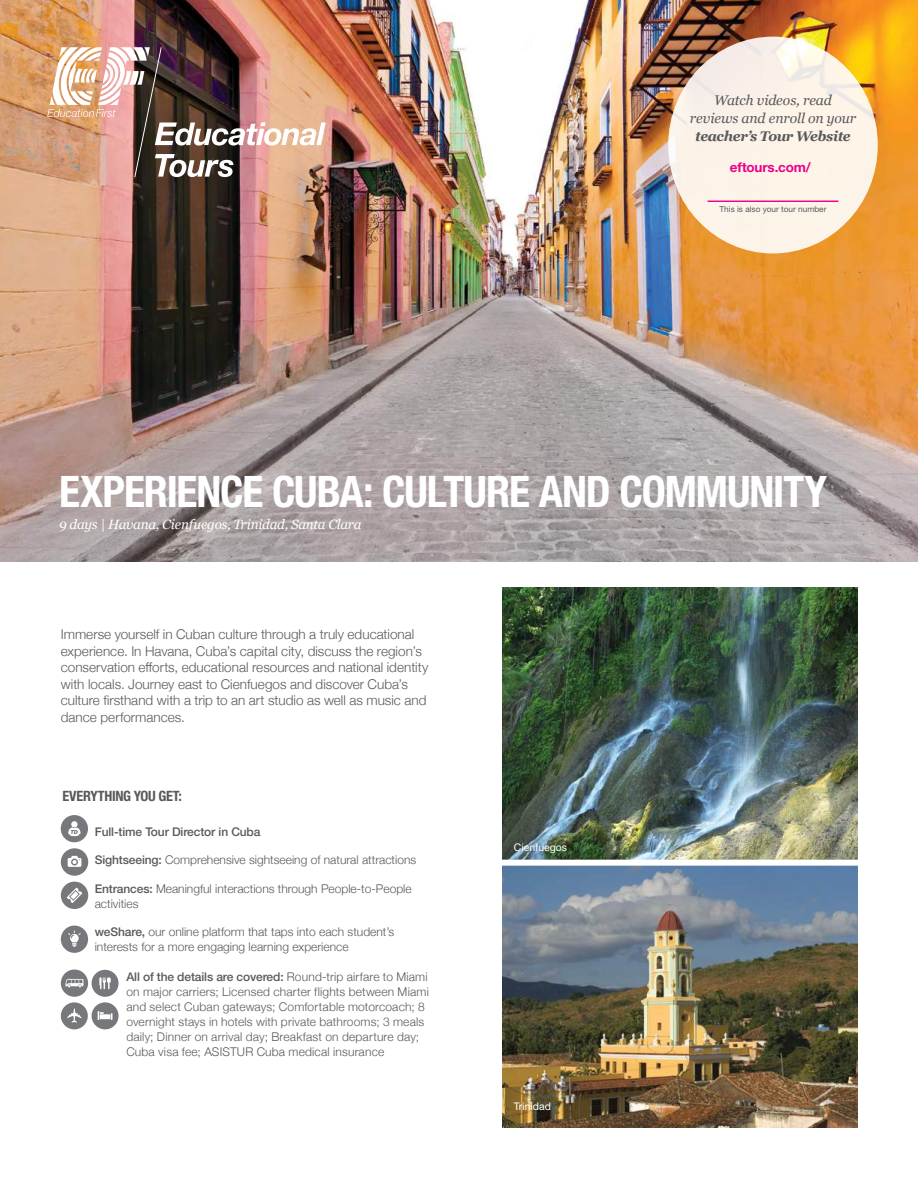
<style>
.page{position:relative;width:918px;height:1188px;background:#fff}
.page>*{position:absolute;margin:0;border:0;box-sizing:border-box;transform-origin:0 0}
.t1{font:700 condensed 43.5px "Helvetica Neue LT Std";letter-spacing:-.025em;color:#fff}
.t2{font:700 condensed 14.25px "Helvetica Neue LT Std";letter-spacing:-.02em;color:#58595b}
.t3{font:italic 13.95px/18px "Georgia";letter-spacing:-.01em;color:#58595b;text-align:center}
.t4{font:italic 700 13.95px "Georgia";letter-spacing:-.03em;color:#58595b}
.t5{font:300 13.5px/16.5px "Helvetica Neue";color:#58595b}
.t6{font:italic 13.5px "Georgia";letter-spacing:-.015em;color:#fff}
.t7{font:700 13.5px "Helvetica Neue LT Std";letter-spacing:-.015em;color:#ec008c}
.t8{font:300 12px/15px "Helvetica Neue";letter-spacing:.005em;color:#58595b}
.t9{font:500 12px "Helvetica Neue LT Std";letter-spacing:-.01em;color:#58595b}
.t10{font:10.5px "Helvetica Neue LT Std";color:#fff}
.t11{font:8.25px "Helvetica Neue LT Std";color:#58595b}
.s1{font-family:"Helvetica Neue LT Std";font-weight:500}
.s2{font-family:"Helvetica Neue";font-weight:300}
</style>
<div class="page">
<img style="left:0;top:0;width:918px;height:561px">
<img style="left:47px;top:47px;width:279px;height:131px">
<img style="left:503px;top:588px;width:355px;height:539px">
<div style="left:480px;top:860px;width:404px;height:6px;background:#fff"></div>
<svg style="left:61px;top:815px;width:27px;height:27px"></svg>
<svg style="left:61px;top:926px;width:27px;height:27px"></svg>
<svg style="left:61px;top:970px;width:58px;height:59px"></svg>
<div style="left:668px;top:37px;width:210px;height:216px;background:#fcf4e8;border-radius:50%"></div>
<hr style="left:708px;top:201px;width:130px;height:1px;background:#ec008c">
<svg style="left:61px;top:848px;width:27px;height:28px"></svg>
<svg style="left:61px;top:882px;width:27px;height:27px"></svg>
<p class="t3" style="left:690px;top:91px;width:168px">Watch videos, read reviews and enroll on your</p>
<p class="t4" style="left:695px;top:126px;width:157px">teacher’s Tour Website</p>
<p class="t7" style="left:730px;top:159px;width:82px">eftours.com/</p>
<p class="t11" style="left:720px;top:204px;width:108px">This is also your tour number</p>
<h1 class="t1" style="left:59px;top:465px;width:769px">EXPERIENCE CUBA: CULTURE AND COMMUNITY</h1>
<p class="t6" style="left:59px;top:515px;width:304px">9 days | Havana, Cienfuegos, Trinidad, Santa Clara</p>
<p class="t5" style="left:61px;top:625px;width:369px">Immerse yourself in Cuban culture through a truly educational experience. In Havana, Cuba’s capital city, discuss the region’s conservation efforts, educational resources and national identity with locals. Journey east to Cienfuegos and discover Cuba’s culture fi rsthand with a trip to an art studio as well as music and dance performances.</p>
<p class="t2" style="left:62px;top:787px;width:121px">EVERYTHING YOU GET:</p>
<p class="t9" style="left:95px;top:824px;width:167px">Full-time Tour Director in Cuba</p>
<p class="t8" style="left:95px;top:852px;width:323px"><span class="s1">Sightseeing:</span> Comprehensive sightseeing of natural attractions</p>
<p class="t8" style="left:95px;top:880px;width:318px"><span class="s1">Entrances:</span> Meaningful interactions through People-to-People activities</p>
<p class="t8" style="left:95px;top:924px;width:301px"><span class="s1">weShare,</span> our online platform that taps into each student’s interests for a more engaging learning experience</p>
<p class="t9" style="left:126px;top:970px;width:303px">All of the details are covered: <span class="s2">Round-trip airfare to Miami</span></p>
<p class="t8" style="left:126px;top:983px;width:304px">on major carriers; Licensed charter flights between Miami and select Cuban gateways; Comfortable motorcoach; 8 overnight stays in hotels with private bathrooms; 3 meals daily; Dinner on arrival day; Breakfast on departure day; Cuba visa fee; ASISTUR Cuba medical insurance</p>
<p class="t10" style="left:514px;top:841px;width:55px">Cienfuegos</p>
<p class="t10" style="left:514px;top:1100px;width:39px">Trinidad</p>
</div>
